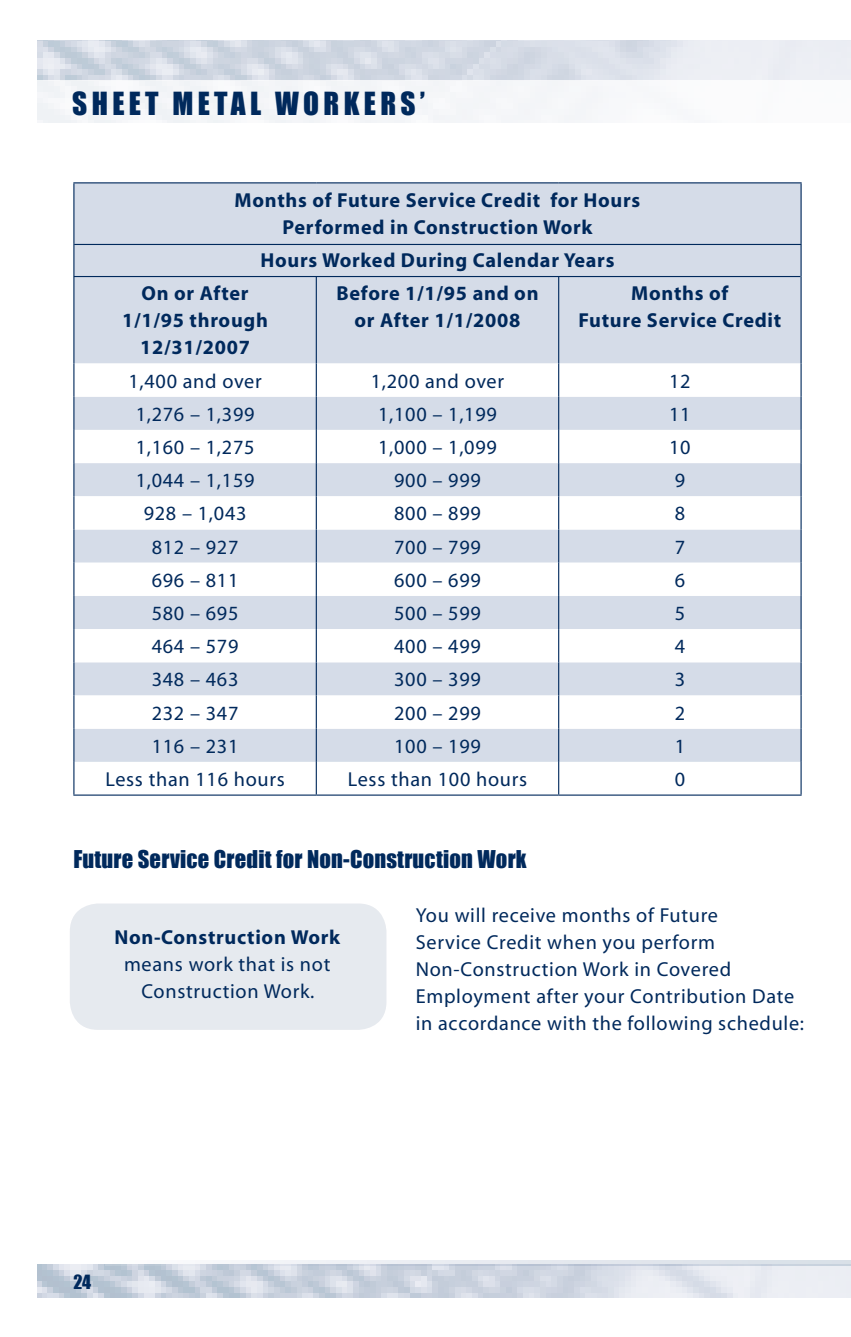
<style>
.page{position:relative;width:851px;height:1337px;background:#fff}
.page>*{position:absolute;margin:0;border:0;box-sizing:border-box;transform-origin:0 0}
.t1{font:29.25px "Impact";letter-spacing:.15em;color:#00295c}
.t2{font:22.5px "Impact";letter-spacing:.01em;color:#00295c}
.t3{font:20.25px/27px "Myriad";letter-spacing:.035em;color:#00295c}
.t4{font:700 20.25px/27px "Myriad";letter-spacing:.035em;color:#00295c;text-align:center}
.t5{font:18px "Impact";color:#00295c}
</style>
<div class="page">
<img style="left:37px;top:1264px;width:813px;height:33px">
<svg style="left:105px;top:1260px;width:745px;height:5px"></svg>
<img style="left:37px;top:40px;width:813px;height:40px">
<div style="left:37px;top:80px;width:813px;height:43px;background:#f5f7f9"></div>
<div style="left:74px;top:183px;width:726px;height:180px;background:#d5dce8"></div>
<svg style="left:74px;top:363px;width:726px;height:431px"></svg>
<hr style="left:316px;top:276px;width:1px;height:87px;background:#00295c">
<hr style="left:558px;top:276px;width:1px;height:87px;background:#00295c">
<hr style="left:316px;top:363px;width:1px;height:34px;background:#00295c">
<hr style="left:558px;top:363px;width:1px;height:34px;background:#00295c">
<hr style="left:316px;top:397px;width:1px;height:33px;background:#00295c">
<hr style="left:558px;top:397px;width:1px;height:33px;background:#00295c">
<hr style="left:316px;top:430px;width:1px;height:33px;background:#00295c">
<hr style="left:558px;top:430px;width:1px;height:33px;background:#00295c">
<hr style="left:316px;top:463px;width:1px;height:33px;background:#00295c">
<hr style="left:558px;top:463px;width:1px;height:33px;background:#00295c">
<hr style="left:316px;top:496px;width:1px;height:33px;background:#00295c">
<hr style="left:558px;top:496px;width:1px;height:33px;background:#00295c">
<hr style="left:316px;top:529px;width:1px;height:33px;background:#00295c">
<hr style="left:558px;top:529px;width:1px;height:33px;background:#00295c">
<hr style="left:316px;top:562px;width:1px;height:34px;background:#00295c">
<hr style="left:558px;top:562px;width:1px;height:34px;background:#00295c">
<hr style="left:316px;top:596px;width:1px;height:33px;background:#00295c">
<hr style="left:558px;top:596px;width:1px;height:33px;background:#00295c">
<hr style="left:316px;top:629px;width:1px;height:33px;background:#00295c">
<hr style="left:558px;top:629px;width:1px;height:33px;background:#00295c">
<hr style="left:316px;top:662px;width:1px;height:33px;background:#00295c">
<hr style="left:558px;top:662px;width:1px;height:33px;background:#00295c">
<hr style="left:316px;top:695px;width:1px;height:33px;background:#00295c">
<hr style="left:558px;top:695px;width:1px;height:33px;background:#00295c">
<hr style="left:316px;top:728px;width:1px;height:34px;background:#00295c">
<hr style="left:558px;top:728px;width:1px;height:34px;background:#00295c">
<hr style="left:316px;top:762px;width:1px;height:32px;background:#00295c">
<hr style="left:558px;top:762px;width:1px;height:32px;background:#00295c">
<hr style="left:73px;top:363px;width:1px;height:34px;background:#00295c">
<hr style="left:800px;top:363px;width:1px;height:34px;background:#00295c">
<hr style="left:73px;top:397px;width:1px;height:33px;background:#00295c">
<hr style="left:800px;top:397px;width:1px;height:33px;background:#00295c">
<hr style="left:73px;top:430px;width:1px;height:33px;background:#00295c">
<hr style="left:800px;top:430px;width:1px;height:33px;background:#00295c">
<hr style="left:73px;top:463px;width:1px;height:33px;background:#00295c">
<hr style="left:800px;top:463px;width:1px;height:33px;background:#00295c">
<hr style="left:73px;top:496px;width:1px;height:33px;background:#00295c">
<hr style="left:800px;top:496px;width:1px;height:33px;background:#00295c">
<hr style="left:73px;top:529px;width:1px;height:33px;background:#00295c">
<hr style="left:800px;top:529px;width:1px;height:33px;background:#00295c">
<hr style="left:73px;top:562px;width:1px;height:34px;background:#00295c">
<hr style="left:800px;top:562px;width:1px;height:34px;background:#00295c">
<hr style="left:73px;top:596px;width:1px;height:33px;background:#00295c">
<hr style="left:800px;top:596px;width:1px;height:33px;background:#00295c">
<hr style="left:73px;top:629px;width:1px;height:33px;background:#00295c">
<hr style="left:800px;top:629px;width:1px;height:33px;background:#00295c">
<hr style="left:73px;top:662px;width:1px;height:33px;background:#00295c">
<hr style="left:800px;top:662px;width:1px;height:33px;background:#00295c">
<hr style="left:73px;top:695px;width:1px;height:33px;background:#00295c">
<hr style="left:800px;top:695px;width:1px;height:33px;background:#00295c">
<hr style="left:73px;top:728px;width:1px;height:34px;background:#00295c">
<hr style="left:800px;top:728px;width:1px;height:34px;background:#00295c">
<hr style="left:73px;top:762px;width:1px;height:32px;background:#00295c">
<hr style="left:800px;top:762px;width:1px;height:32px;background:#00295c">
<hr style="left:73px;top:794px;width:243px;height:1px;background:#00295c">
<hr style="left:316px;top:794px;width:242px;height:1px;background:#00295c">
<hr style="left:558px;top:794px;width:243px;height:1px;background:#00295c">
<hr style="left:73px;top:182px;width:243px;height:1px;background:#00295c">
<hr style="left:73px;top:183px;width:1px;height:60px;background:#00295c">
<hr style="left:316px;top:182px;width:242px;height:1px;background:#00295c">
<hr style="left:558px;top:182px;width:243px;height:1px;background:#00295c">
<hr style="left:800px;top:183px;width:1px;height:60px;background:#00295c">
<hr style="left:73px;top:243px;width:1px;height:33px;background:#00295c">
<hr style="left:800px;top:243px;width:1px;height:33px;background:#00295c">
<hr style="left:73px;top:276px;width:1px;height:87px;background:#00295c">
<hr style="left:800px;top:276px;width:1px;height:87px;background:#00295c">
<div style="left:71px;top:904px;width:314px;height:124px;background:#e6eaef;border-radius:27px"></div>
<div style="left:70px;top:903px;width:316px;height:127px;border:2px solid #00295c;border-radius:27px"></div>
<hr style="left:74px;top:276px;width:726px;height:1px;background:#00295c">
<hr style="left:74px;top:244px;width:727px;height:1px;background:#00295c">
<h1 class="t1" style="left:72px;top:81px;width:354px">Sheet Metal Workers’</h1>
<p class="t4" style="left:235px;top:187px;width:407px">Months of Future Service Credit for Hours<br>Performed in Construction Work</p>
<p class="t4" style="left:260px;top:248px;width:355px">Hours Worked During Calendar Years</p>
<p class="t4" style="left:122px;top:281px;width:147px">On or After<br>1/1/95 through<br>12/31/2007</p>
<p class="t4" style="left:336px;top:281px;width:204px">Before 1/1/95 and on or After 1/1/2008</p>
<p class="t4" style="left:578px;top:281px;width:204px">Months of<br>Future Service Credit</p>
<p class="t3" style="left:128px;top:368px;width:135px">1,400 and over</p>
<p class="t3" style="left:371px;top:368px;width:135px">1,200 and over</p>
<p class="t3" style="left:669px;top:368px;width:23px">12</p>
<p class="t3" style="left:136px;top:401px;width:120px">1,276 – 1,399</p>
<p class="t3" style="left:378px;top:401px;width:120px">1,100 – 1,199</p>
<p class="t3" style="left:669px;top:401px;width:23px">11</p>
<p class="t3" style="left:136px;top:435px;width:120px">1,160 – 1,275</p>
<p class="t3" style="left:378px;top:435px;width:120px">1,000 – 1,099</p>
<p class="t3" style="left:669px;top:435px;width:23px">10</p>
<p class="t3" style="left:136px;top:468px;width:120px">1,044 – 1,159</p>
<p class="t3" style="left:394px;top:468px;width:88px">900 – 999</p>
<p class="t3" style="left:674px;top:468px;width:12px">9</p>
<p class="t3" style="left:144px;top:501px;width:104px">928 – 1,043</p>
<p class="t3" style="left:394px;top:501px;width:88px">800 – 899</p>
<p class="t3" style="left:674px;top:501px;width:12px">8</p>
<p class="t3" style="left:152px;top:534px;width:88px">812 – 927</p>
<p class="t3" style="left:394px;top:534px;width:88px">700 – 799</p>
<p class="t3" style="left:674px;top:534px;width:12px">7</p>
<p class="t3" style="left:152px;top:567px;width:88px">696 – 811</p>
<p class="t3" style="left:394px;top:567px;width:88px">600 – 699</p>
<p class="t3" style="left:674px;top:567px;width:12px">6</p>
<p class="t3" style="left:152px;top:600px;width:88px">580 – 695</p>
<p class="t3" style="left:394px;top:600px;width:88px">500 – 599</p>
<p class="t3" style="left:674px;top:600px;width:12px">5</p>
<p class="t3" style="left:152px;top:634px;width:88px">464 – 579</p>
<p class="t3" style="left:394px;top:634px;width:88px">400 – 499</p>
<p class="t3" style="left:674px;top:634px;width:12px">4</p>
<p class="t3" style="left:152px;top:667px;width:88px">348 – 463</p>
<p class="t3" style="left:394px;top:667px;width:88px">300 – 399</p>
<p class="t3" style="left:674px;top:667px;width:12px">3</p>
<p class="t3" style="left:152px;top:700px;width:88px">232 – 347</p>
<p class="t3" style="left:394px;top:700px;width:88px">200 – 299</p>
<p class="t3" style="left:674px;top:700px;width:12px">2</p>
<p class="t3" style="left:152px;top:733px;width:88px">116 – 231</p>
<p class="t3" style="left:394px;top:733px;width:88px">100 – 199</p>
<p class="t3" style="left:674px;top:733px;width:12px">1</p>
<p class="t3" style="left:105px;top:766px;width:181px">Less than 116 hours</p>
<p class="t3" style="left:348px;top:766px;width:181px">Less than 100 hours</p>
<p class="t3" style="left:674px;top:766px;width:12px">0</p>
<p class="t2" style="left:73px;top:841px;width:455px">Future Service Credit for Non-Construction Work</p>
<p class="t3" style="left:416px;top:902px;width:390px">You will receive months of Future<br>Service Credit when you perform Non-Construction Work in Covered Employment after your Contribution Date in accordance with the following schedule:</p>
<p class="t4" style="left:114px;top:924px;width:227px">Non-Construction Work</p>
<p class="t3" style="left:124px;top:951px;width:208px;text-align:center">means work that is not<br>Construction Work.</p>
<p class="t5" style="left:73px;top:1267px;width:19px">24</p>
</div>
